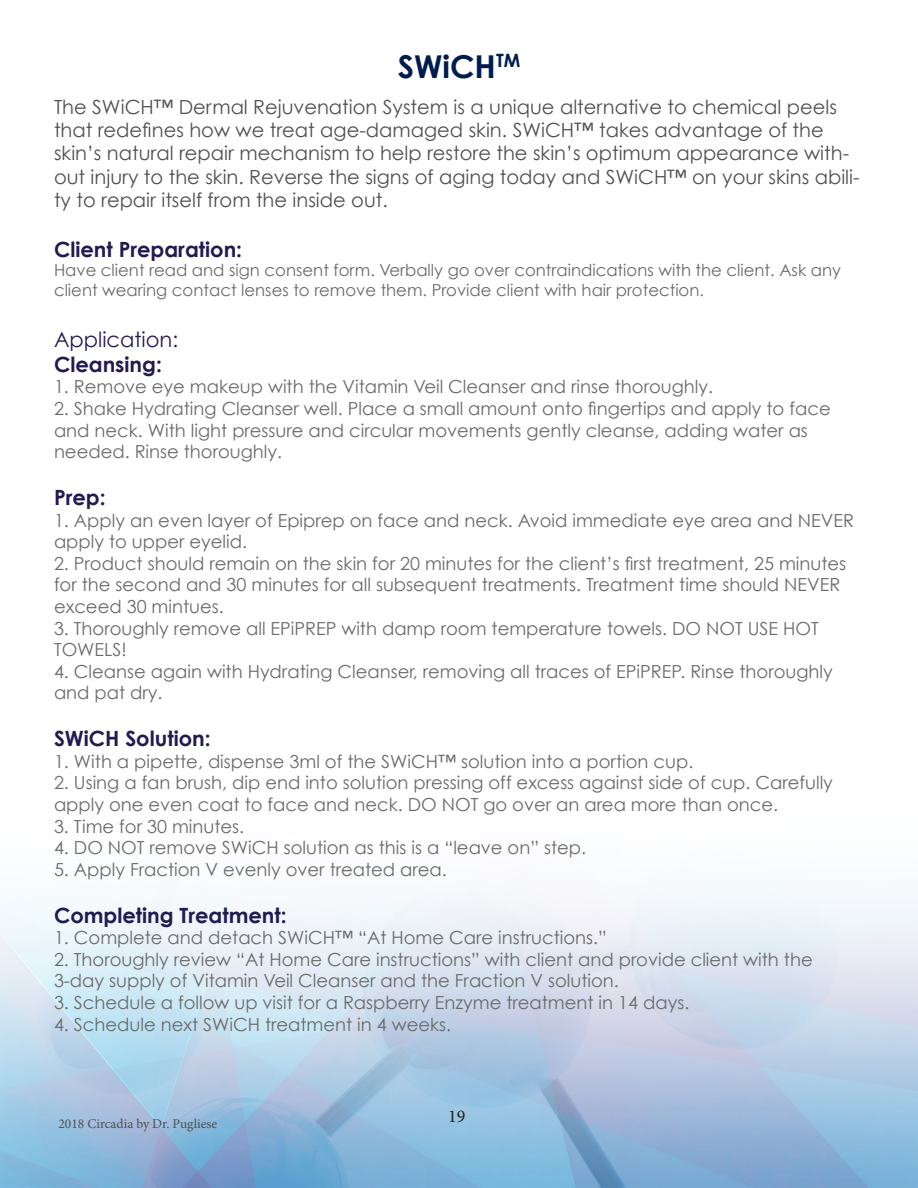
<style>
.page{position:relative;width:918px;height:1188px;background:#fff}
.page>*{position:absolute;margin:0;border:0;box-sizing:border-box;transform-origin:0 0}
.t1{font:700 31.5px "Century Gothic";color:#001c4e}
.t2{font:700 21px "Century Gothic";color:#201b50}
.t3{font:21px "Century Gothic";color:#201b50}
.t4{font:19.5px/23.4px "Century Gothic";color:#4f5151}
.t5{font:18px/21.6px "Century Gothic";color:#696a69}
.t6{font:18px "Minion Pro";color:#231f20}
.t7{font:16.5px/19.8px "Century Gothic";color:#696a69}
.t8{font:13.5px "Minion Pro";color:#4f5151}
</style>
<div class="page">
<img style="left:0;top:885px;width:918px;height:303px">
<p class="t1" style="left:398px;top:46px;width:124px">SWiCH<sup>TM</sup></p>
<p class="t4" style="left:54px;top:95px;width:807px">The SWiCH™ Dermal Rejuvenation System is a unique alternative to chemical peels that redefines how we treat age-damaged skin. SWiCH™ takes advantage of the skin’s natural repair mechanism to help restore the skin’s optimum appearance with&shy;out injury to the skin. Reverse the signs of aging today and SWiCH™ on your skins abili&shy;ty to repair itself from the inside out.</p>
<p class="t2" style="left:54px;top:236px;width:190px">Client Preparation:</p>
<p class="t7" style="left:54px;top:260px;width:789px">Have client read and sign consent form. Verbally go over contraindications with the client. Ask any client wearing contact lenses to remove them. Provide client with hair protection.</p>
<p class="t3" style="left:54px;top:326px;width:126px">Application:</p>
<p class="t2" style="left:54px;top:351px;width:109px">Cleansing:</p>
<p class="t5" style="left:54px;top:376px;width:661px">1. Remove eye makeup with the Vitamin Veil Cleanser and rinse thoroughly.</p>
<p class="t5" style="left:54px;top:397px;width:778px">2. Shake Hydrating Cleanser well. Place a small amount onto fingertips and apply to face and neck. With light pressure and circular movements gently cleanse, adding water as needed. Rinse thoroughly.</p>
<p class="t2" style="left:54px;top:484px;width:53px">Prep:</p>
<p class="t5" style="left:54px;top:509px;width:801px">1. Apply an even layer of Epiprep on face and neck. Avoid immediate eye area and NEVER apply to upper eyelid.</p>
<p class="t5" style="left:54px;top:552px;width:794px">2. Product should remain on the skin for 20 minutes for the client’s first treatment, 25 minutes for the second and 30 minutes for all subsequent treatments. Treatment time should NEVER exceed 30 mintues.</p>
<p class="t5" style="left:54px;top:617px;width:766px">3. Thoroughly remove all EPiPREP with damp room temperature towels. DO NOT USE HOT<br>TOWELS!</p>
<p class="t5" style="left:54px;top:660px;width:780px">4. Cleanse again with Hydrating Cleanser, removing all traces of EPiPREP. Rinse thoroughly and pat dry.</p>
<p class="t2" style="left:54px;top:725px;width:158px">SWiCH Solution:</p>
<p class="t5" style="left:54px;top:750px;width:641px">1. With a pipette, dispense 3ml of the SWiCH™ solution into a portion cup.</p>
<p class="t5" style="left:54px;top:772px;width:780px">2. Using a fan brush, dip end into solution pressing off excess against side of cup. Carefully apply one even coat to face and neck. DO NOT go over an area more than once.</p>
<p class="t5" style="left:54px;top:815px;width:192px">3. Time for 30 minutes.</p>
<p class="t5" style="left:54px;top:837px;width:534px">4. DO NOT remove SWiCH solution as this is a “leave on” step.</p>
<p class="t5" style="left:54px;top:858px;width:394px">5. Apply Fraction V evenly over treated area.</p>
<p class="t2" style="left:54px;top:902px;width:234px">Completing Treatment:</p>
<p class="t5" style="left:54px;top:927px;width:554px">1. Complete and detach SWiCH™ “At Home Care instructions.”</p>
<p class="t5" style="left:54px;top:948px;width:760px">2. Thoroughly review “At Home Care instructions” with client and provide client with the<br>3-day supply of Vitamin Veil Cleanser and the Fraction V solution.</p>
<p class="t5" style="left:54px;top:991px;width:637px">3. Schedule a follow up visit for a Raspberry Enzyme treatment in 14 days.</p>
<p class="t5" style="left:54px;top:1013px;width:399px">4. Schedule next SWiCH treatment in 4 weeks.</p>
<p class="t8" style="left:58px;top:1115px;width:160px">2018 Circadia by Dr. Pugliese</p>
<p class="t6" style="left:448px;top:1104px;width:21px">1919</p>
</div>
